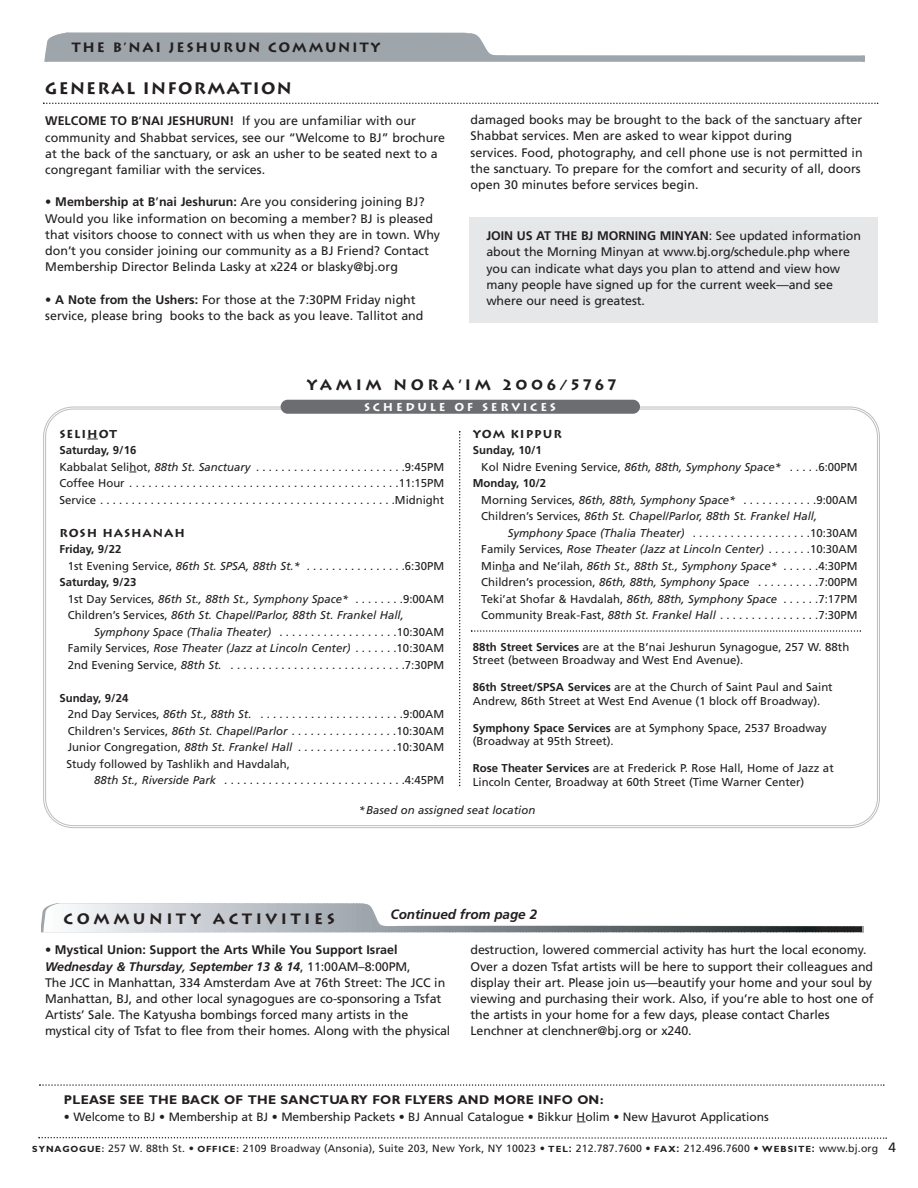
<style>
.page{position:relative;width:918px;height:1188px;background:#fff}
.page>*{position:absolute;margin:0;border:0;box-sizing:border-box;transform-origin:0 0}
.t1{font:700 16.5px "Lithos";letter-spacing:.08em;color:#231f20}
.t2{font:700 15px "Lithos";letter-spacing:.24em;color:#231f20}
.t3{font:700 13.5px "Lithos";letter-spacing:.135em;color:#231f20}
.t4{font:italic 700 13.5px "Frutiger";letter-spacing:-.005em;color:#231f20}
.t5{font:700 12.75px "Gill Sans";letter-spacing:.02em;color:#231f20}
.t6{font:12.45px/16.2px "Frutiger";color:#231f20}
.t7{font:12px "Frutiger";letter-spacing:-.005em;color:#231f20}
.t8{font:11.4px/16.5px "Frutiger";color:#231f20}
.t9{font:italic 11.4px "Frutiger";color:#231f20}
.t10{font:700 11.4px "Frutiger";color:#231f20}
.t11{font:700 11.4px "Lithos";letter-spacing:.08em;color:#231f20}
.t12{font:700 11.25px "Lithos";letter-spacing:.24em;color:#fff}
.t13{font:10.5px "Frutiger";letter-spacing:.015em;color:#231f20}
.s1{font-weight:700}
.s2{font-family:"Frutiger";font-weight:400}
.s3{font-style:italic}
.s4{font-style:normal}
.s5{font-weight:700;font-style:italic}
.s6{font-family:"Gill Sans";font-weight:700;font-size:9px}
.s7{font-weight:700;font-size:9px}
.s8{font-size:13.5px}
</style>
<div class="page">
<svg style="left:39px;top:1084px;width:845px;height:2px"></svg>
<svg style="left:38px;top:1136px;width:849px;height:3px"></svg>
<svg style="left:44px;top:33px;width:821px;height:29px"></svg>
<svg style="left:43px;top:103px;width:835px;height:1px"></svg>
<div style="left:469px;top:217px;width:409px;height:105px;background:#e6e7e9"></div>
<svg style="left:45px;top:408px;width:833px;height:419px"></svg>
<div style="left:281px;top:400px;width:359px;height:14px;background:#6c6d70;border-radius:7px"></div>
<svg style="left:459px;top:431px;width:1px;height:355px"></svg>
<svg style="left:471px;top:630px;width:390px;height:2px"></svg>
<svg style="left:41px;top:903px;width:823px;height:29px"></svg>
<p class="t3" style="left:72px;top:39px;width:310px">THE B’NAI JESHURUN COMMUNITY</p>
<h1 class="t1" style="left:45px;top:79px;width:248px">GENERAL INFORMATION</h1>
<p class="t6" style="left:45px;top:114px;width:401px"><span class="s1">WELCOME TO B</span>’<span class="s1">NAI JESHURUN!</span> If you are unfamiliar with our community and Shabbat services, see our “Welcome to BJ” brochure at the back of the sanctuary, or ask an usher to be seated next to a congregant familiar with the services.</p>
<p class="t6" style="left:45px;top:195px;width:396px">• <span class="s1">Membership at B</span>’<span class="s1">nai Jeshurun:</span> Are you considering joining BJ?<br>Would you like information on becoming a member? BJ is pleased that visitors choose to connect with us when they are in town. Why don’t you consider joining our community as a BJ Friend? Contact Membership Director Belinda Lasky at x224 or blasky@bj.org</p>
<p class="t6" style="left:45px;top:292px;width:380px">• <span class="s1">A Note from the Ushers:</span> For those at the 7:30PM Friday night service, please bring books to the back as you leave. Tallitot and</p>
<p class="t6" style="left:471px;top:113px;width:394px">damaged books may be brought to the back of the sanctuary after Shabbat services. Men are asked to wear kippot during<br>services. Food, photography, and cell phone use is not permitted in the sanctuary. To prepare for the comfort and security of all, doors open 30 minutes before services begin.</p>
<p class="t6" style="left:486px;top:229px;width:376px"><span class="s1">JOIN US AT THE BJ MORNING MINYAN</span>: See updated information about the Morning Minyan at www.bj.org/schedule.php where you can indicate what days you plan to attend and view how many people have signed up for the current week—and see where our need is greatest.</p>
<p class="t2" style="left:307px;top:376px;width:311px">YAMIM NORA<span class="s2">’</span>IM 2006/5767</p>
<p class="t12" style="left:364px;top:400px;width:193px">SCHEDULE OF SERVICES</p>
<p class="t11" style="left:59px;top:427px;width:59px">SELIHOT</p>
<p class="t8" style="left:59px;top:443px;width:386px"><span class="s1">Saturday, 9/16<br></span>Kabbalat Selihot, <span class="s3">88th St. Sanctuary</span> . . . . . . . . . . . . . . . . . . . . . . . .9:45PM Coffee Hour . . . . . . . . . . . . . . . . . . . . . . . . . . . . . . . . . . . . . . . . . . .11:15PM Service . . . . . . . . . . . . . . . . . . . . . . . . . . . . . . . . . . . . . . . . . . . . . . .Midnight</p>
<p class="t11" style="left:59px;top:526px;width:127px">ROSH HASHANAH</p>
<p class="t10" style="left:59px;top:545px;width:64px">Friday, 9/22</p>
<p class="t8" style="left:68px;top:559px;width:378px">1st Evening Service, <span class="s3">86th St. SPSA, 88th St.*</span> . . . . . . . . . . . . . . . .6:30PM</p>
<p class="t10" style="left:59px;top:578px;width:79px">Saturday, 9/23</p>
<p class="t9" style="left:68px;top:594px;width:378px"><span class="s4">1st Day Services,</span> 86th St., 88th St., Symphony Space* <span class="s4">. . . . . . . .9:00AM</span></p>
<p class="t9" style="left:68px;top:611px;width:338px"><span class="s4">Children’s Services,</span> 86th St. Chapel/Parlor, 88th St. Frankel Hall,</p>
<p class="t9" style="left:94px;top:627px;width:351px">Symphony Space (Thalia Theater) <span class="s4">. . . . . . . . . . . . . . . . . . .10:30AM</span></p>
<p class="t9" style="left:68px;top:644px;width:378px"><span class="s4">Family Services,</span> Rose Theater (Jazz at Lincoln Center) <span class="s4">. . . . . . .10:30AM</span></p>
<p class="t8" style="left:68px;top:658px;width:378px">2nd Evening Service, <span class="s3">88th St.</span> . . . . . . . . . . . . . . . . . . . . . . . . . . . .7:30PM</p>
<p class="t8" style="left:66px;top:691px;width:379px;text-indent:-7px"><span class="s1">Sunday, 9/24<br></span>2nd Day Services, <span class="s3">86th St., 88th St.</span> . . . . . . . . . . . . . . . . . . . . . . .9:00AM Children's Services, <span class="s3">86th St. Chapel/Parlor . . . . . . . . . . . . . . . . .</span>10:30AM Junior Congregation, <span class="s3">88th St. Frankel Hall . . . . . . . . . . . . . . . .</span>10:30AM Study followed by Tashlikh and Havdalah,</p>
<p class="t8" style="left:94px;top:773px;width:352px"><span class="s3">88th St., Riverside Park</span> . . . . . . . . . . . . . . . . . . . . . . . . . . . . .4:45PM</p>
<p class="t11" style="left:473px;top:427px;width:90px">YOM KIPPUR</p>
<p class="t10" style="left:473px;top:446px;width:70px">Sunday, 10/1</p>
<p class="t8" style="left:481px;top:460px;width:378px">Kol Nidre Evening Service, <span class="s3">86th, 88th, Symphony Space*</span> . . . . .6:00PM</p>
<p class="t10" style="left:473px;top:479px;width:75px">Monday, 10/2</p>
<p class="t8" style="left:481px;top:493px;width:378px">Morning Services, <span class="s3">86th, 88th, Symphony Space*</span> . . . . . . . . . . . .9:00AM</p>
<p class="t9" style="left:481px;top:512px;width:338px"><span class="s4">Children’s Services,</span> 86th St. Chapel/Parlor, 88th St. Frankel Hall,</p>
<p class="t9" style="left:508px;top:528px;width:351px">Symphony Space (Thalia Theater) <span class="s4">. . . . . . . . . . . . . . . . . . .10:30AM</span></p>
<p class="t9" style="left:481px;top:545px;width:378px"><span class="s4">Family Services,</span> Rose Theater (Jazz at Lincoln Center) <span class="s4">. . . . . . .10:30AM</span></p>
<p class="t9" style="left:481px;top:561px;width:378px"><span class="s4">Minha and Ne’ilah,</span> 86th St., 88th St., Symphony Space* <span class="s4">. . . . . .4:30PM</span></p>
<p class="t8" style="left:481px;top:575px;width:378px">Children’s procession, <span class="s3">86th, 88th, Symphony Space</span> . . . . . . . . . .7:00PM</p>
<p class="t8" style="left:481px;top:592px;width:378px">Teki’at Shofar &amp; Havdalah, <span class="s3">86th, 88th, Symphony Space</span> . . . . . .7:17PM</p>
<p class="t8" style="left:481px;top:608px;width:378px">Community Break-Fast, <span class="s3">88th St. Frankel Hall</span> . . . . . . . . . . . . . . . .7:30PM</p>
<p class="t8" style="left:473px;top:641px;width:378px;line-height:13.5px"><span class="s1">88th Street Services</span> are at the B’nai Jeshurun Synagogue, 257 W. 88th<br>Street (between Broadway and West End Avenue).</p>
<p class="t8" style="left:473px;top:682px;width:361px;line-height:13.5px"><span class="s1">86th Street/SPSA Services</span> are at the Church of Saint Paul and Saint<br>Andrew, 86th Street at West End Avenue (1 block off Broadway).</p>
<p class="t8" style="left:473px;top:722px;width:356px;line-height:13.5px"><span class="s1">Symphony Space Services</span> are at Symphony Space, 2537 Broadway (Broadway at 95th Street).</p>
<p class="t8" style="left:473px;top:763px;width:362px;line-height:13.5px"><span class="s1">Rose Theater Services</span> are at Frederick P. Rose Hall, Home of Jazz at<br>Lincoln Center, Broadway at 60th Street (Time Warner Center)</p>
<p class="t9" style="left:359px;top:805px;width:178px">*Based on assigned seat location</p>
<p class="t4" style="left:391px;top:909px;width:148px">Continued from page 2</p>
<p class="t2" style="left:63px;top:910px;width:273px">COMMUNITY ACTIVITIES</p>
<p class="t6" style="left:45px;top:943px;width:407px">• <span class="s1">Mystical Union: Support the Arts While You Support Israel </span><span class="s5">Wednesday &amp; Thursday</span><span class="s3">,</span> <span class="s5">September 13 &amp; 14</span>, 11:00AM–8:00PM,<br>The JCC in Manhattan, 334 Amsterdam Ave at 76th Street: The JCC in Manhattan, BJ, and other local synagogues are co-sponsoring a Tsfat Artists’ Sale. The Katyusha bombings forced many artists in the mystical city of Tsfat to flee from their homes. Along with the physical</p>
<p class="t6" style="left:470px;top:943px;width:405px">destruction, lowered commercial activity has hurt the local economy.<br>Over a dozen Tsfat artists will be here to support their colleagues and display their art. Please join us—beautify your home and your soul by viewing and purchasing their work. Also, if you’re able to host one of the artists in your home for a few days, please contact Charles Lenchner at clenchner@bj.org or x240.</p>
<p class="t5" style="left:64px;top:1095px;width:541px">PLEASE SEE THE BACK OF THE SANCTUARY FOR FLYERS AND MORE INFO ON:</p>
<p class="t7" style="left:64px;top:1112px;width:706px">• Welcome to BJ • Membership at BJ • Membership Packets • BJ Annual Catalogue • Bikkur Holim • New Havurot Applications</p>
<p class="t13" style="left:32px;top:1144px;width:866px"><span class="s6">SYNAGOGUE</span><span class="s7">:</span> 257 W. 88th St. • <span class="s6">OFFICE</span><span class="s7">:</span> 2109 Broadway (Ansonia), Suite 203, New York, NY 10023 • <span class="s6">TEL</span><span class="s1">:</span> 212.787.7600 • <span class="s6">FAX</span><span class="s1">:</span> 212.496.7600 • <span class="s6">WEBSITE</span><span class="s1">:</span> www.bj.org <span class="s8">4</span></p>
</div>
